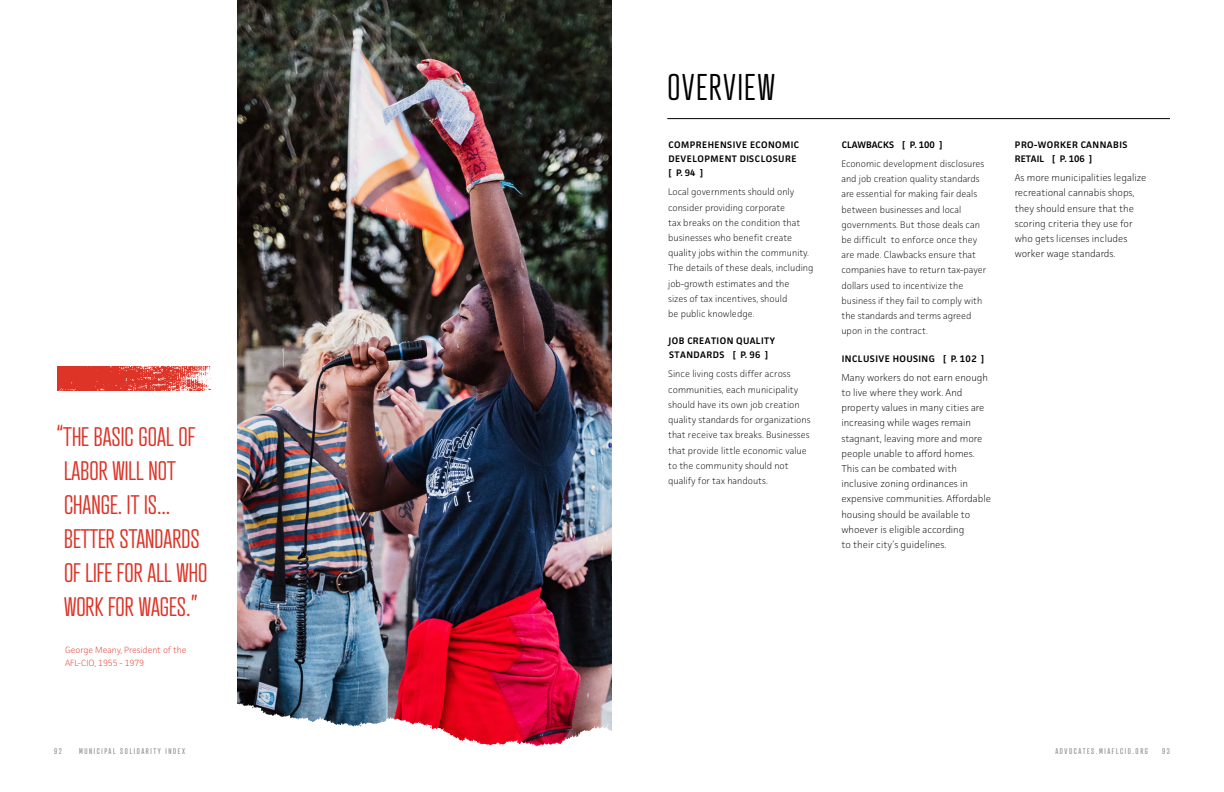
<style>
.page{position:relative;width:1224px;height:792px;background:#fff}
.page>*{position:absolute;margin:0;border:0;box-sizing:border-box;transform-origin:0 0}
.Article_Header__h2{font:300 36px "Atrament";letter-spacing:.06em;color:#000}
.Quote_By_Line{font:300 26px/34px "Atrament";color:#dd3427}
.Quote__p{font:300 26px "Atrament";color:#dd3427}
.Body_Copy__p{font:200 10px/15.2px "Facit";color:#000}
.Body_Copy__p-2{font:200 9.5px/15.2px "Facit";color:#000}
.Body_Copy__p-3{font:600 9.5px/14.2px "Facit";letter-spacing:.05em;color:#000}
.Quote_By_Line-2{font:200 9px/12.8px "Facit";color:#dd3427}
.t1{font:8px "Atrament";letter-spacing:.2em;color:#8b8e90}
.s1{font-weight:600}
</style>
<div class="page">
<img style="left:238px;top:0;width:374px;height:693px">
<img style="left:237px;top:693px;width:375px;height:54px">
<svg style="left:58px;top:366px;width:153px;height:25px;background:#e25449"></svg>
<hr style="left:667px;top:118px;width:503px;height:1px;background:#000">
<p class="Quote__p" style="left:56px;top:421px;width:141px">“THE BASIC GOAL OF</p>
<p class="Quote_By_Line" style="left:64px;top:453px;width:145px">LABOR WILL NOT<br>CHANGE. IT IS...<br>BETTER STANDARDS<br>OF LIFE FOR ALL WHO<br>WORK FOR WAGES.”</p>
<p class="Quote_By_Line-2" style="left:65px;top:643px;width:123px">George Meany, President of the<br>AFL-CIO, 1955 - 1979</p>
<h2 class="Article_Header__h2" style="left:667px;top:65px;width:109px">OVERVIEW</h2>
<p class="Body_Copy__p-3" style="left:668px;top:137px;width:133px">COMPREHENSIVE ECONOMIC<br>DEVELOPMENT DISCLOSURE [ P. 94 ]</p>
<p class="Body_Copy__p-2" style="left:668px;top:184px;width:134px">Local governments should only consider providing corporate tax breaks on the condition that businesses who benefit create</p>
<p class="Body_Copy__p-2" style="left:668px;top:245px;width:147px">quality jobs within the community.<br>The details of these deals, including job-growth estimates and the<br>sizes of tax incentives, should<br>be public knowledge.</p>
<p class="Body_Copy__p-3" style="left:669px;top:334px;width:108px">JOB CREATION QUALITY<br>STANDARDS [ P. 96 ]</p>
<p class="Body_Copy__p-2" style="left:668px;top:366px;width:144px">Since living costs differ across communities, each municipality should have its own job creation quality standards for organizations that receive tax breaks. Businesses that provide little economic value to the community should not qualify for tax handouts.</p>
<p class="Body_Copy__p-2" style="left:841px;top:135px;width:144px;line-height:18.8px"><span class="s1">CLAWBACKS [ P. 100 ]<br></span>Economic development disclosures</p>
<p class="Body_Copy__p-2" style="left:841px;top:171px;width:140px">and job creation quality standards are essential for making fair deals between businesses and local governments. But those deals can be difficult to enforce once they</p>
<p class="Body_Copy__p-2" style="left:841px;top:247px;width:146px">are made. Clawbacks ensure that companies have to return tax-payer dollars used to incentivize the business if they fail to comply with the standards and terms agreed upon in the contract.</p>
<p class="Body_Copy__p-3" style="left:842px;top:351px;width:144px">INCLUSIVE HOUSING [ P. 102 ]</p>
<p class="Body_Copy__p" style="left:841px;top:369px;width:151px">Many workers do not earn enough to live where they work. And property values in many cities are increasing while wages remain stagnant, leaving more and more people unable to afford homes.<br>This can be combated with inclusive zoning ordinances in expensive communities. Affordable housing should be available to whoever is eligible according<br>to their city’s guidelines.</p>
<p class="Body_Copy__p-3" style="left:1015px;top:137px;width:114px">PRO-WORKER CANNABIS<br>RETAIL [ P. 106 ]</p>
<p class="Body_Copy__p" style="left:1015px;top:170px;width:133px">As more municipalities legalize recreational cannabis shops, they should ensure that the scoring criteria they use for who gets licenses includes worker wage standards.</p>
<p class="t1" style="left:54px;top:747px;width:9px">92</p>
<p class="t1" style="left:79px;top:746px;width:107px">MUNICIPAL SOLIDARITY INDEX</p>
<p class="t1" style="left:1055px;top:746px;width:94px">ADVOCATES.MIAFLCIO.ORG</p>
<p class="t1" style="left:1162px;top:747px;width:9px">93</p>
</div>
